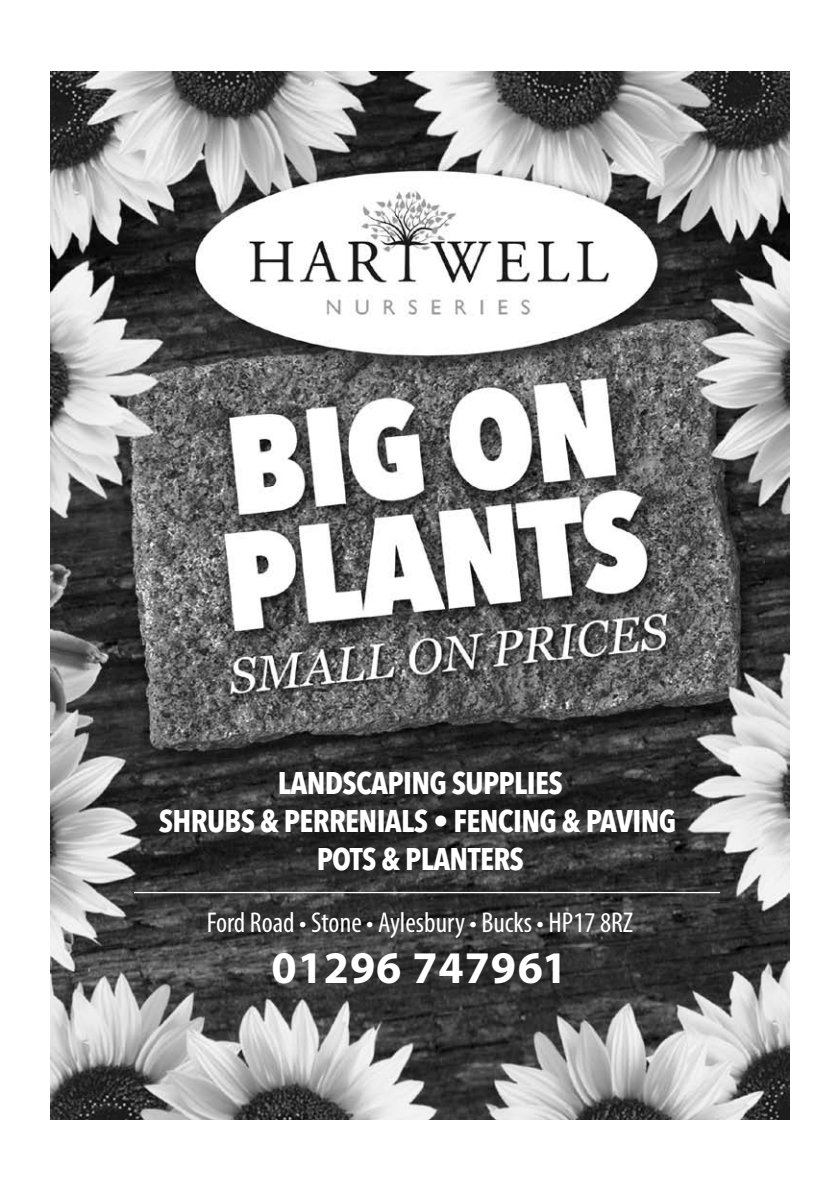
<style>
.page{position:relative;width:840px;height:1191px;background:#fff}
.page>*{position:absolute;margin:0;border:0;box-sizing:border-box;transform-origin:0 0}
.t1{font:700 45.4px "Myriad Pro";letter-spacing:.02em;color:#fff}
.t2{font:700 31px/37.6px "Avenir Next Condensed";letter-spacing:-.02em;color:#fff;text-align:center}
.t3{font:condensed 28.8px "Myriad Pro";color:#fff}
</style>
<div class="page">
<img style="left:50px;top:72px;width:739px;height:1047px">
<hr style="left:134px;top:892px;width:585px;height:1px;background:#fff">
<p class="t2" style="left:159px;top:764px;width:518px">LANDSCAPING SUPPLIES<br>SHRUBS &amp; PERRENIALS • FENCING &amp; PAVING<br>POTS &amp; PLANTERS</p>
<p class="t3" style="left:207px;top:905px;width:427px">Ford Road • Stone • Aylesbury • Bucks • HP17 8RZ</p>
<h1 class="t1" style="left:271px;top:937px;width:297px">01296 747961</h1>
</div>
